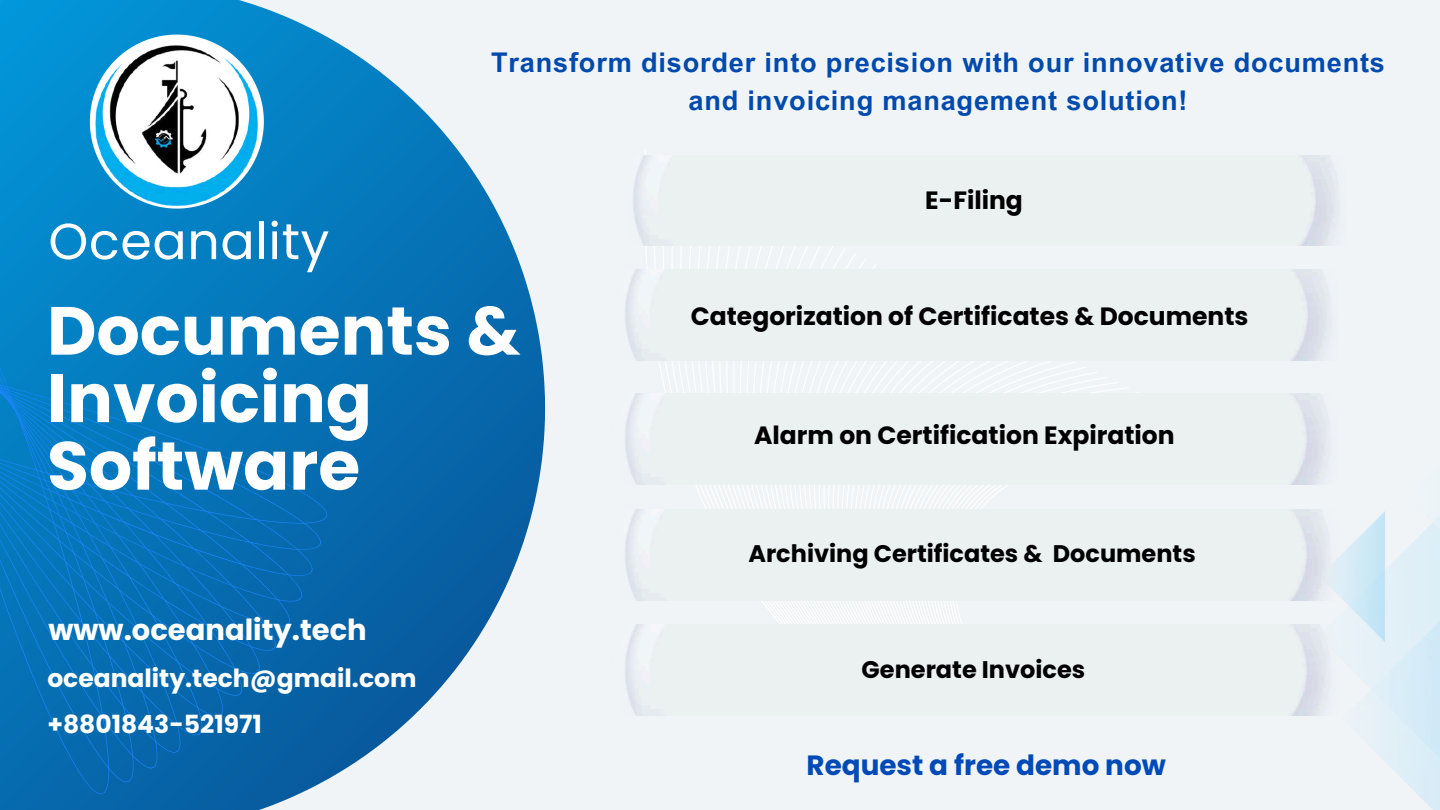
<style>
.page{position:relative;width:1440px;height:810px;background:#f1f4f7}
.page>*{position:absolute;margin:0;border:0;box-sizing:border-box;transform-origin:0 0}
.t1{font:700 68px/67.5px "Poppins";color:#fff}
.t2{font:50.7px "Poppins";letter-spacing:.015em;color:#fff}
.t3{font:700 29px "Poppins";color:#fff}
.t4{font:700 27.8px "Poppins";color:#004ab7}
.t5{font:700 27.2px/37.5px "Arial MT Pro";letter-spacing:.03em;color:#004aad;text-align:center}
.t6{font:700 25px "Poppins";color:#000}
.t7{font:700 25px "Poppins";color:#fff}
.t8{font:700 24px "Poppins";color:#000}
</style>
<div class="page">
<img style="left:1318px;top:360px;width:122px;height:450px">
<svg style="left:0;top:0;width:545px;height:735px"></svg>
<svg style="left:0;top:138px;width:392px;height:672px;fill:#0672b6"></svg>
<img style="left:10px;top:31px;width:334px;height:189px">
<svg style="left:912px;top:485px;width:96px;height:139px"></svg>
<img style="left:625px;top:509px;width:720px;height:91px">
<img style="left:625px;top:393px;width:712px;height:91px">
<img style="left:633px;top:155px;width:706px;height:91px">
<img style="left:625px;top:269px;width:706px;height:91px">
<img style="left:625px;top:625px;width:720px;height:91px">
<p class="t5" style="left:491px;top:47px;width:895px">Transform disorder into precision with our innovative documents and invoicing management solution!</p>
<h2 class="t2" style="left:48px;top:206px;width:282px">Oceanality</h2>
<h1 class="t1" style="left:47px;top:297px;width:475px">Documents &amp;<br>Invoicing<br>Software</h1>
<p class="t3" style="left:48px;top:610px;width:320px">www.oceanality.tech</p>
<p class="t7" style="left:47px;top:661px;width:371px">oceanality.tech@gmail.com</p>
<p class="t7" style="left:47px;top:706px;width:216px">+8801843-521971</p>
<p class="t6" style="left:925px;top:183px;width:99px">E-Filing</p>
<p class="t6" style="left:691px;top:299px;width:559px">Categorization of Certificates &amp; Documents</p>
<p class="t6" style="left:754px;top:418px;width:422px">Alarm on Certification Expiration</p>
<p class="t8" style="left:748px;top:537px;width:449px">Archiving Certificates &amp; Documents</p>
<p class="t8" style="left:862px;top:653px;width:225px">Generate Invoices</p>
<p class="t4" style="left:807px;top:745px;width:361px">Request a free demo now</p>
</div>
